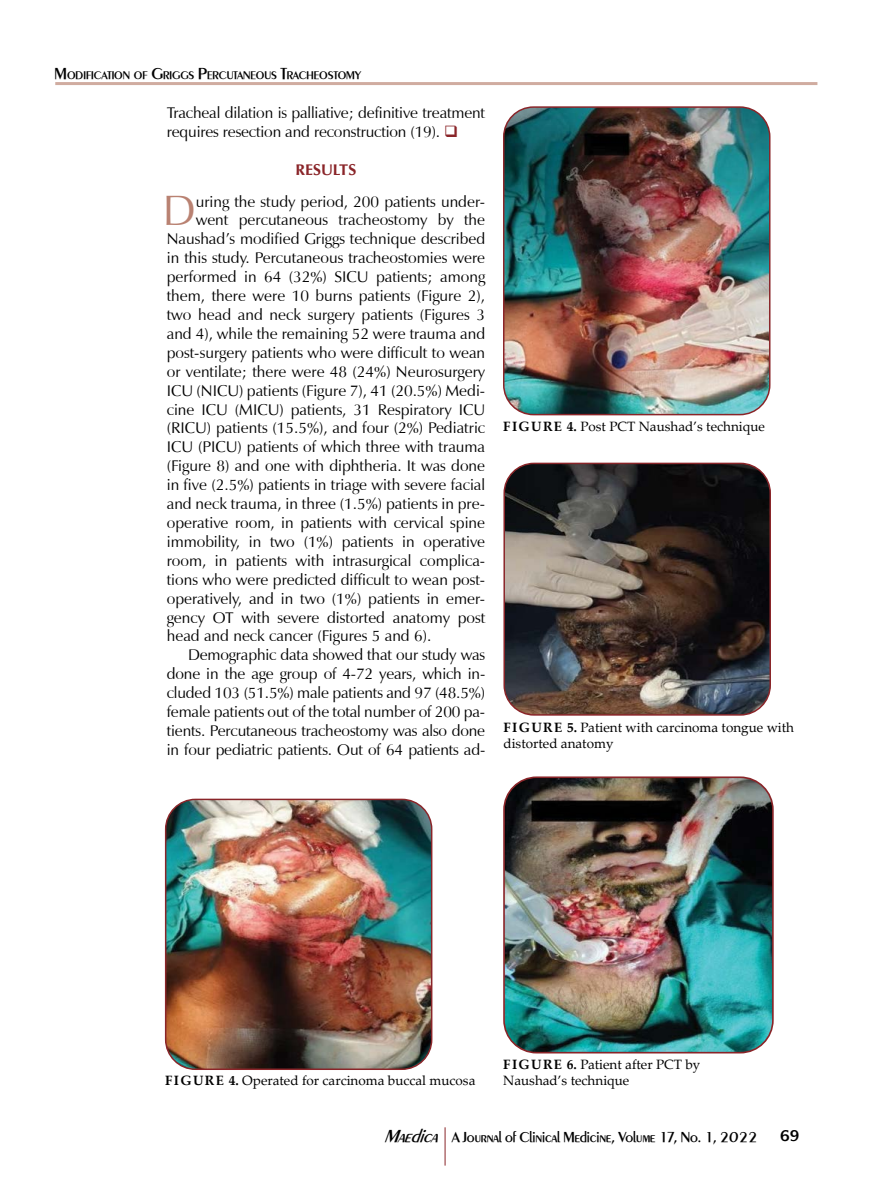
<style>
.page{position:relative;width:893px;height:1191px;background:#fff}
.page>*{position:absolute;margin:0;border:0;box-sizing:border-box;transform-origin:0 0}
.t1{font:43.35px "Z Humanist Normal";color:#b98272}
.t2{font:15.75px/18.9px "Z Humanist Normal";color:#000}
.t3{font:700 15.75px "Z Humanist";color:#8a2529}
.t4{font:500 15px "Peinaud";letter-spacing:-.005em;color:#000}
.t5{font:700 15px "Korina";color:#000}
.t6{font:13.5px/16.2px "Palatino Linotype";color:#000}
.t7{font:500 11.55px "Peinaud";color:#000}
.s1{font-size:16.5px}
.s2{color:#8a2529}
.s3{font-weight:700}
.s4{font-style:italic;font-size:18px}
</style>
<div class="page">
<hr style="left:55px;top:82px;width:762px;height:3px;background:#d0aca0">
<hr style="left:445px;top:1127px;width:1px;height:38px;background:#8a2529">
<img style="left:504px;top:109px;width:266px;height:305px">
<div style="left:503px;top:106px;width:267px;height:309px;border:2px solid #8a2529;border-radius:30px"></div>
<img style="left:506px;top:465px;width:264px;height:250px">
<div style="left:503px;top:462px;width:268px;height:253px;border:2px solid #8a2529;border-radius:30px"></div>
<img style="left:504px;top:779px;width:269px;height:273px">
<div style="left:503px;top:776px;width:271px;height:277px;border:2px solid #8a2529;border-radius:33px"></div>
<img style="left:167px;top:801px;width:265px;height:268px">
<div style="left:165px;top:798px;width:267px;height:272px;border:2px solid #8a2529;border-radius:30px"></div>
<p class="t7" style="left:55px;top:68px;width:308px"><span class="s1">M</span>ODIFICATION OF <span class="s1">G</span>RIGGS <span class="s1">P</span>ERCUTANEOUS <span class="s1">T</span>RACHEOSTOMY</p>
<p class="t2" style="left:167px;top:104px;width:320px">Tracheal dilation is palliative; definitive treatment requires resection and reconstruction (19). <span class="s2">❑</span></p>
<p class="t3" style="left:296px;top:160px;width:62px">RESULTS</p>
<h1 class="t1" style="left:163px;top:185px;width:34px">D</h1>
<p class="t2" style="left:196px;top:192px;width:291px">uring the study period, 200 patients under-</p>
<p class="t2" style="left:196px;top:211px;width:291px">went percutaneous tracheostomy by the</p>
<p class="t2" style="left:167px;top:230px;width:320px">Naushad’s modified Griggs technique described</p>
<p class="t2" style="left:167px;top:249px;width:320px">in this study. Percutaneous tracheostomies were</p>
<p class="t2" style="left:167px;top:267px;width:320px">performed in 64 (32%) SICU patients; among</p>
<p class="t2" style="left:167px;top:286px;width:320px">them, there were 10 burns patients (Figure 2),</p>
<p class="t2" style="left:167px;top:305px;width:320px">two head and neck surgery patients (Figures 3</p>
<p class="t2" style="left:167px;top:324px;width:320px">and 4), while the remaining 52 were trauma and</p>
<p class="t2" style="left:167px;top:343px;width:320px">post-surgery patients who were difficult to wean</p>
<p class="t2" style="left:167px;top:362px;width:320px">or ventilate; there were 48 (24%) Neurosurgery</p>
<p class="t2" style="left:167px;top:381px;width:319px">ICU (NICU) patients (Figure 7), 41 (20.5%) Medi-</p>
<p class="t2" style="left:167px;top:400px;width:320px">cine ICU (MICU) patients, 31 Respiratory ICU</p>
<p class="t2" style="left:167px;top:419px;width:320px">(RICU) patients (15.5%), and four (2%) Pediatric</p>
<p class="t2" style="left:167px;top:438px;width:320px">ICU (PICU) patients of which three with trauma</p>
<p class="t2" style="left:167px;top:456px;width:320px">(Figure 8) and one with diphtheria. It was done</p>
<p class="t2" style="left:167px;top:475px;width:320px">in five (2.5%) patients in triage with severe facial</p>
<p class="t2" style="left:167px;top:494px;width:320px">and neck trauma, in three (1.5%) patients in pre-</p>
<p class="t2" style="left:167px;top:513px;width:320px">operative room, in patients with cervical spine</p>
<p class="t2" style="left:167px;top:532px;width:320px">immobility, in two (1%) patients in operative</p>
<p class="t2" style="left:167px;top:551px;width:320px">room, in patients with intrasurgical complica-</p>
<p class="t2" style="left:167px;top:570px;width:320px">tions who were predicted difficult to wean post-</p>
<p class="t2" style="left:167px;top:589px;width:320px">operatively, and in two (1%) patients in emer-</p>
<p class="t2" style="left:167px;top:608px;width:320px">gency OT with severe distorted anatomy post</p>
<p class="t2" style="left:167px;top:627px;width:266px">head and neck cancer (Figures 5 and 6).</p>
<p class="t2" style="left:188px;top:645px;width:299px">Demographic data showed that our study was</p>
<p class="t2" style="left:167px;top:664px;width:320px">done in the age group of 4-72 years, which in-</p>
<p class="t2" style="left:167px;top:683px;width:320px">cluded 103 (51.5%) male patients and 97 (48.5%)</p>
<p class="t2" style="left:167px;top:702px;width:318px">female patients out of the total number of 200 pa-</p>
<p class="t2" style="left:167px;top:721px;width:320px">tients. Percutaneous tracheostomy was also done</p>
<p class="t2" style="left:167px;top:740px;width:320px">in four pediatric patients. Out of 64 patients ad-</p>
<p class="t6" style="left:503px;top:418px;width:263px"><span class="s3">FIGURE 4.</span> Post PCT Naushad’s technique</p>
<p class="t6" style="left:503px;top:718px;width:292px"><span class="s3">FIGURE 5.</span> Patient with carcinoma tongue with distorted anatomy</p>
<p class="t6" style="left:503px;top:1055px;width:199px"><span class="s3">FIGURE 6.</span> Patient after PCT by</p>
<p class="t6" style="left:165px;top:1072px;width:312px"><span class="s3">FIGURE 4.</span> Operated for carcinoma buccal mucosa</p>
<p class="t6" style="left:503px;top:1072px;width:128px">Naushad’s technique</p>
<p class="t4" style="left:384px;top:1127px;width:375px"><span class="s4">Maedica</span> A Journal of Clinical Medicine, Volume 17, No. 1, 2022</p>
<p class="t5" style="left:780px;top:1127px;width:21px">69</p>
</div>
